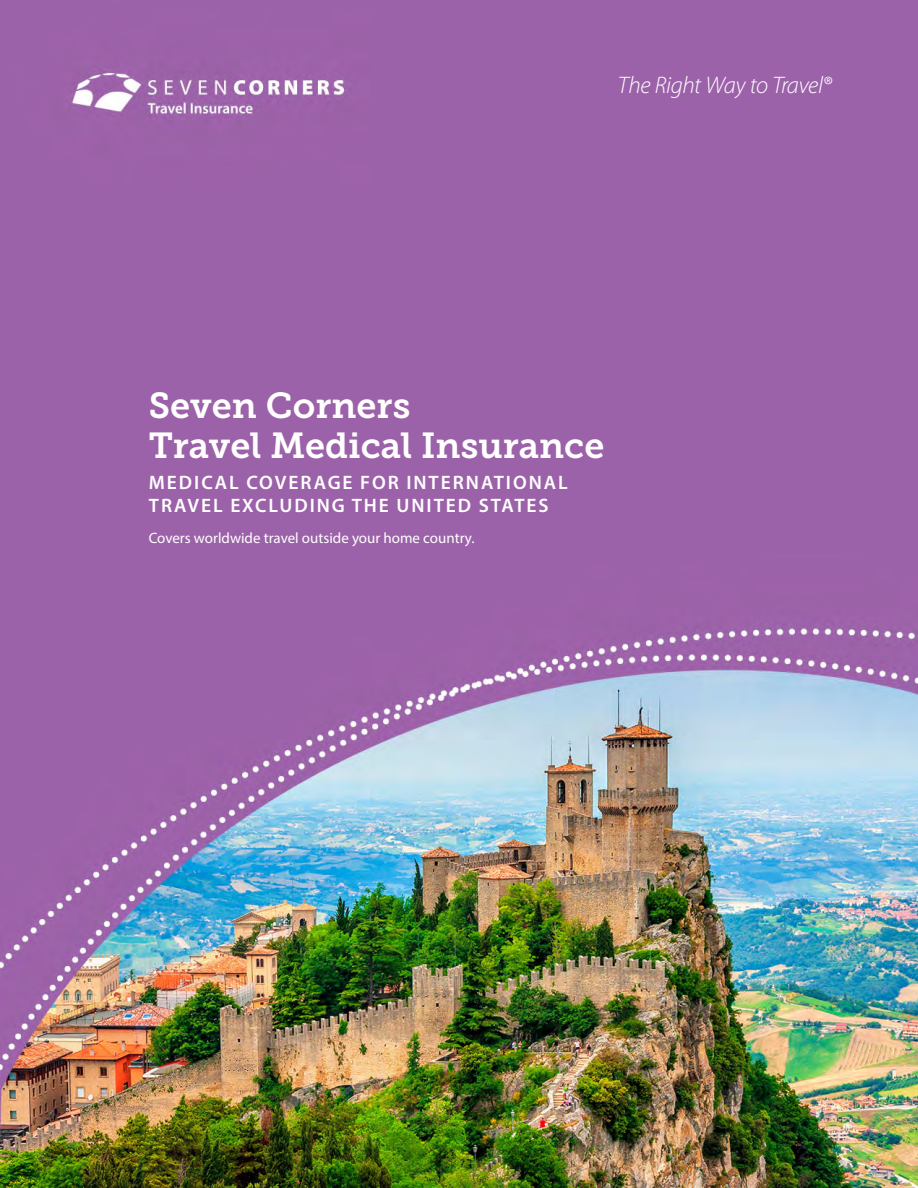
<style>
.page{position:relative;width:918px;height:1188px;background:#fff}
.page>*{position:absolute;margin:0;border:0;box-sizing:border-box;transform-origin:0 0}
.t1{font:36px/40.5px "Museo Slab 700";color:#fff}
.t2{font:italic 300 24px "Myriad Pro";letter-spacing:-.015em;color:#fff}
.t3{font:600 19.5px/23.4px "Myriad Pro";letter-spacing:.1em;color:#fff}
.t4{font:15px "Myriad Pro";color:#fff}
</style>
<div class="page">
<img style="left:1px;top:0;width:917px;height:1188px">
<p class="t2" style="left:618px;top:71px;width:215px">The Right Way to Travel®</p>
<h1 class="t1" style="left:149px;top:385px;width:457px">Seven Corners<br>Travel Medical Insurance</h1>
<p class="t3" style="left:149px;top:470px;width:420px">MEDICAL COVERAGE FOR INTERNATIONAL<br>TRAVEL EXCLUDING THE UNITED STATES</p>
<p class="t4" style="left:149px;top:528px;width:327px">Covers worldwide travel outside your home country.</p>
</div>
